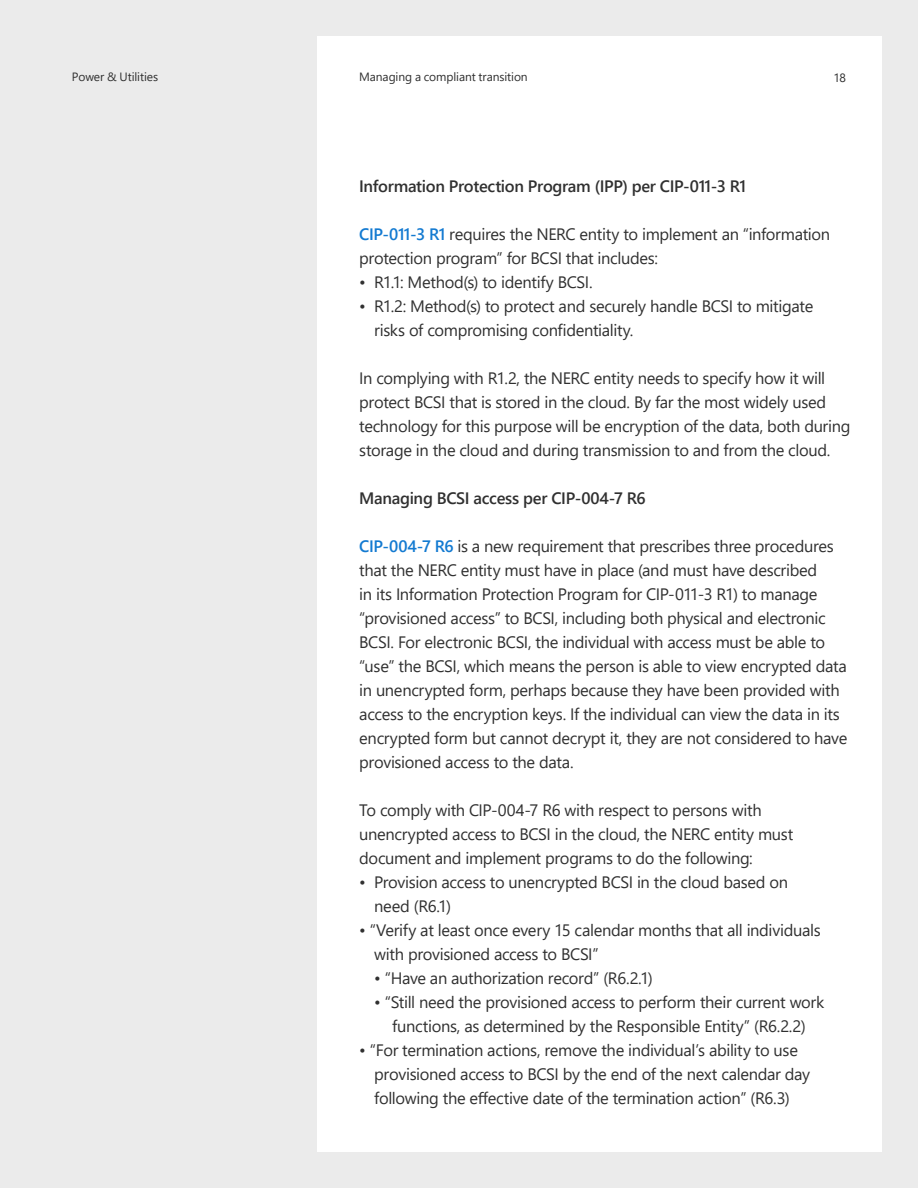
<style>
.page{position:relative;width:918px;height:1188px;background:#ebebeb}
.page>*{position:absolute;margin:0;border:0;box-sizing:border-box;transform-origin:0 0}
.t1{font:16.5px/24px "Segoe UI";letter-spacing:-.02em;color:#303030}
.t2{font:600 16.5px "Segoe UI";letter-spacing:-.02em;color:#303030}
.t3{font:12px "Segoe UI";letter-spacing:-.01em;color:#303030}
.s1{font-weight:600;color:#137ad1}
</style>
<div class="page">
<div style="left:317px;top:36px;width:565px;height:1116px;background:#fff"></div>
<p class="t3" style="left:72px;top:66px;width:88px">Power &amp; Utilities</p>
<p class="t3" style="left:359px;top:66px;width:170px">Managing a compliant transition</p>
<p class="t3" style="left:834px;top:67px;width:14px">18</p>
<p class="t2" style="left:359px;top:171px;width:388px">Information Protection Program (IPP) per CIP-011-3 R1</p>
<p class="t1" style="left:359px;top:221px;width:473px"><span class="s1">CIP-011-3 R1</span> requires the NERC entity to implement an “information protection program” for BCSI that includes:</p>
<p class="t1" style="left:359px;top:269px;width:235px">• R1.1: Method(s) to identify BCSI.</p>
<p class="t1" style="left:374px;top:293px;width:441px;text-indent:-15px">• R1.2: Method(s) to protect and securely handle BCSI to mitigate risks of compromising confidentiality.</p>
<p class="t1" style="left:359px;top:365px;width:493px">In complying with R1.2, the NERC entity needs to specify how it will protect BCSI that is stored in the cloud. By far the most widely used technology for this purpose will be encryption of the data, both during</p>
<p class="t1" style="left:359px;top:437px;width:473px">storage in the cloud and during transmission to and from the cloud.</p>
<p class="t2" style="left:359px;top:483px;width:288px">Managing BCSI access per CIP-004-7 R6</p>
<p class="t1" style="left:359px;top:533px;width:476px"><span class="s1">CIP-004-7 R6</span> is a new requirement that prescribes three procedures</p>
<p class="t1" style="left:359px;top:557px;width:490px">that the NERC entity must have in place (and must have described<br>in its Information Protection Program for CIP-011-3 R1) to manage “provisioned access” to BCSI, including both physical and electronic BCSI. For electronic BCSI, the individual with access must be able to “use” the BCSI, which means the person is able to view encrypted data in unencrypted form, perhaps because they have been provided with access to the encryption keys. If the individual can view the data in its encrypted form but cannot decrypt it, they are not considered to have</p>
<p class="t1" style="left:359px;top:749px;width:216px">provisioned access to the data.</p>
<p class="t1" style="left:359px;top:797px;width:436px">To comply with CIP-004-7 R6 with respect to persons with unencrypted access to BCSI in the cloud, the NERC entity must document and implement programs to do the following:</p>
<p class="t1" style="left:374px;top:869px;width:415px;text-indent:-15px">• Provision access to unencrypted BCSI in the cloud based on need (R6.1)</p>
<p class="t1" style="left:374px;top:917px;width:448px;text-indent:-15px">• “Verify at least once every 15 calendar months that all individuals with provisioned access to BCSI”</p>
<p class="t1" style="left:374px;top:965px;width:280px">• “Have an authorization record” (R6.2.1)</p>
<p class="t1" style="left:374px;top:989px;width:452px;text-align:center">• “Still need the provisioned access to perform their current work functions, as determined by the Responsible Entity” (R6.2.2)</p>
<p class="t1" style="left:374px;top:1037px;width:437px;text-indent:-15px">• “For termination actions, remove the individual’s ability to use provisioned access to BCSI by the end of the next calendar day following the effective date of the termination action” (R6.3)</p>
</div>
